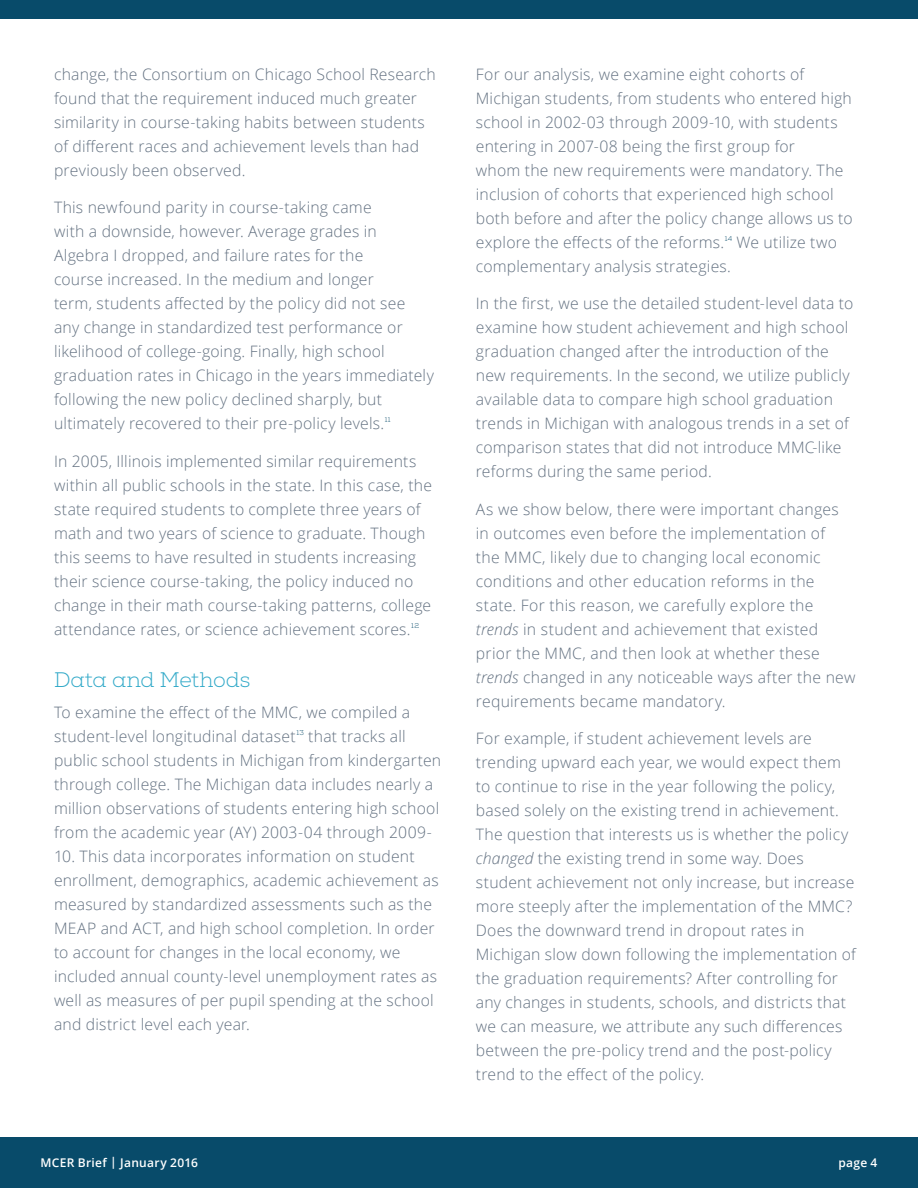
<style>
.page{position:relative;width:918px;height:1188px;background:#fff}
.page>*{position:absolute;margin:0;border:0;box-sizing:border-box;transform-origin:0 0}
.sub_sub_head{font:300 21px "Nexa Slab";color:#31a9c8}
.t1{font:300 15.75px/24px "Open Sans";letter-spacing:.015em;color:#637181}
.t2{font:600 12px "Open Sans";letter-spacing:.025em;color:#fff}
.t3{font:300 7.05px "Nexa Slab";letter-spacing:.04em;color:#084b6a}
.s1{font-style:italic}
</style>
<div class="page">
<div style="left:0;top:1137px;width:918px;height:51px;background:#084b6a"></div>
<div style="left:0;top:0;width:918px;height:18px;background:#084b6a"></div>
<p class="t1" style="left:54px;top:61px;width:383px">change, the Consortium on Chicago School Research found that the requirement induced much greater similarity in course-taking habits between students of different races and achievement levels than had previously been observed.</p>
<p class="t1" style="left:54px;top:195px;width:381px">This newfound parity in course-taking came<br>with a downside, however. Average grades in Algebra I dropped, and failure rates for the<br>course increased. In the medium and longer<br>term, students affected by the policy did not see any change in standardized test performance or likelihood of college-going. Finally, high school graduation rates in Chicago in the years immediately following the new policy declined sharply, but ultimately recovered to their pre-policy levels.</p>
<p class="t3" style="left:385px;top:415px;width:7px">11</p>
<p class="t1" style="left:54px;top:448px;width:380px">In 2005, Illinois implemented similar requirements within all public schools in the state. In this case, the state required students to complete three years of math and two years of science to graduate. Though this seems to have resulted in students increasing their science course-taking, the policy induced no change in their math course-taking patterns, college attendance rates, or science achievement scores.</p>
<p class="t3" style="left:411px;top:621px;width:9px">12</p>
<p class="sub_sub_head" style="left:54px;top:667px;width:198px">Data and Methods</p>
<p class="t1" style="left:54px;top:700px;width:358px">To examine the effect of the MMC, we compiled a student-level longitudinal dataset</p>
<p class="t1" style="left:54px;top:724px;width:389px;text-indent:254px">that tracks all public school students in Michigan from kindergarten through college. The Michigan data includes nearly a million observations of students entering high school from the academic year (AY) 2003-04 through 2009-</p>
<p class="t1" style="left:54px;top:844px;width:386px">10. This data incorporates information on student enrollment, demographics, academic achievement as measured by standardized assessments such as the MEAP and ACT, and high school completion. In order to account for changes in the local economy, we included annual county-level unemployment rates as well as measures of per pupil spending at the school and district level each year.</p>
<p class="t3" style="left:296px;top:728px;width:9px">13</p>
<p class="t1" style="left:476px;top:61px;width:378px">For our analysis, we examine eight cohorts of Michigan students, from students who entered high school in 2002-03 through 2009-10, with students entering in 2007-08 being the first group for<br>whom the new requirements were mandatory. The inclusion of cohorts that experienced high school both before and after the policy change allows us to explore the effects of the reforms.</p>
<p class="t3" style="left:725px;top:234px;width:9px">14</p>
<p class="t1" style="left:737px;top:229px;width:102px">We utilize two</p>
<p class="t1" style="left:476px;top:253px;width:257px">complementary analysis strategies.</p>
<p class="t1" style="left:476px;top:291px;width:379px">In the first, we use the detailed student-level data to examine how student achievement and high school graduation changed after the introduction of the new requirements. In the second, we utilize publicly available data to compare high school graduation trends in Michigan with analogous trends in a set of comparison states that did not introduce MMC-like reforms during the same period.</p>
<p class="t1" style="left:476px;top:496px;width:381px">As we show below, there were important changes in outcomes even before the implementation of<br>the MMC, likely due to changing local economic conditions and other education reforms in the state. For this reason, we carefully explore the <span class="s1">trends</span> in student and achievement that existed prior the MMC, and then look at whether these <span class="s1">trends</span> changed in any noticeable ways after the new requirements became mandatory.</p>
<p class="t1" style="left:476px;top:726px;width:382px">For example, if student achievement levels are trending upward each year, we would expect them to continue to rise in the year following the policy, based solely on the existing trend in achievement.<br>The question that interests us is whether the policy <span class="s1">changed</span> the existing trend in some way. Does student achievement not only increase, but increase more steeply after the implementation of the MMC?<br>Does the downward trend in dropout rates in Michigan slow down following the implementation of the graduation requirements? After controlling for any changes in students, schools, and districts that we can measure, we attribute any such differences between the pre-policy trend and the post-policy trend to the effect of the policy.</p>
<p class="t2" style="left:40px;top:1155px;width:159px">MCER Brief | January 2016</p>
<p class="t2" style="left:838px;top:1155px;width:41px">page 4</p>
</div>
